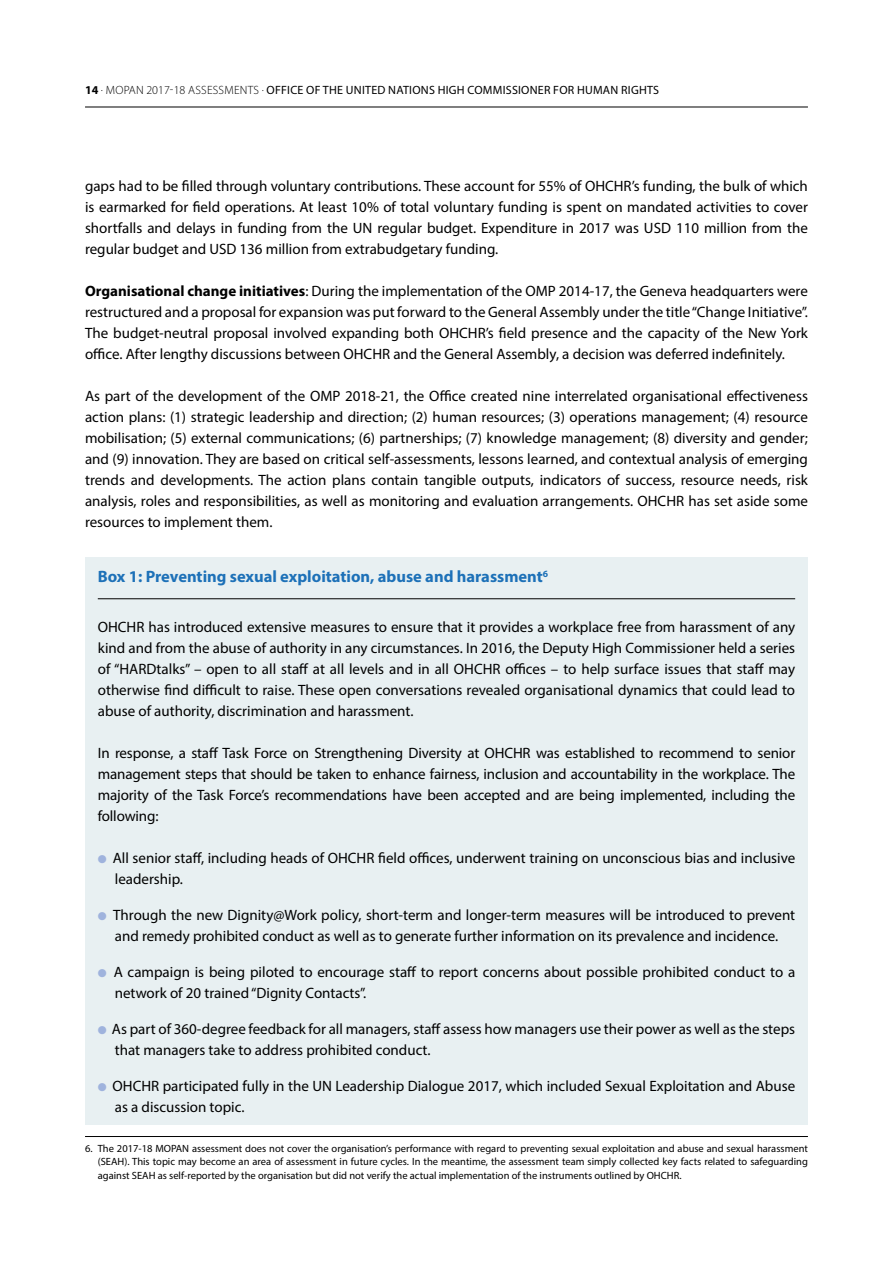
<style>
.page{position:relative;width:893px;height:1263px;background:#fff}
.page>*{position:absolute;margin:0;border:0;box-sizing:border-box;transform-origin:0 0}
.t1{font:700 16.5px "Myriad Pro";color:#1d71b8}
.t2{font:15px/21px "Myriad Pro";color:#000;text-align:justify}
.t3{font:12px "Myriad Pro";letter-spacing:.02em;color:#000}
.t4{font:10.5px/13.5px "Myriad Pro";color:#000;text-align:justify}
.s1{font-weight:700}
.s2{font-weight:300}
.s3{color:#9fb3dd}
</style>
<div class="page">
<hr style="left:85px;top:107px;width:723px;height:1px;background:#000">
<div style="left:85px;top:557px;width:723px;height:568px;background:#e8f0f2"></div>
<hr style="left:98px;top:598px;width:697px;height:1px;background:#000">
<hr style="left:85px;top:1136px;width:723px;height:1px;background:#000">
<p class="t3" style="left:85px;top:83px;width:576px"><span class="s1">14</span> <sup>.</sup> <span class="s2">MOPAN 2017-18 ASSESSMENTS </span><sup>.</sup> OFFICE OF THE UNITED NATIONS HIGH COMMISSIONER FOR HUMAN RIGHTS</p>
<p class="t2" style="left:85px;top:175px;width:724px">gaps had to be filled through voluntary contributions. These account for 55% of OHCHR’s funding, the bulk of which is earmarked for field operations. At least 10% of total voluntary funding is spent on mandated activities to cover shortfalls and delays in funding from the UN regular budget. Expenditure in 2017 was USD 110 million from the regular budget and USD 136 million from extrabudgetary funding.</p>
<p class="t2" style="left:85px;top:280px;width:724px"><span class="s1">Organisational change initiatives</span>: During the implementation of the OMP 2014-17, the Geneva headquarters were restructured and a proposal for expansion was put forward to the General Assembly under the title “Change Initiative”.<br>The budget-neutral proposal involved expanding both OHCHR’s field presence and the capacity of the New York office. After lengthy discussions between OHCHR and the General Assembly, a decision was deferred indefinitely.</p>
<p class="t2" style="left:85px;top:385px;width:724px">As part of the development of the OMP 2018-21, the Office created nine interrelated organisational effectiveness action plans: (1) strategic leadership and direction; (2) human resources; (3) operations management; (4) resource mobilisation; (5) external communications; (6) partnerships; (7) knowledge management; (8) diversity and gender; and (9) innovation. They are based on critical self-assessments, lessons learned, and contextual analysis of emerging trends and developments. The action plans contain tangible outputs, indicators of success, resource needs, risk analysis, roles and responsibilities, as well as monitoring and evaluation arrangements. OHCHR has set aside some resources to implement them.</p>
<p class="t1" style="left:98px;top:566px;width:452px">Box 1: Preventing sexual exploitation, abuse and harassment<sup>6</sup></p>
<p class="t2" style="left:98px;top:616px;width:699px">OHCHR has introduced extensive measures to ensure that it provides a workplace free from harassment of any kind and from the abuse of authority in any circumstances. In 2016, the Deputy High Commissioner held a series of “HARDtalks” – open to all staff at all levels and in all OHCHR offices – to help surface issues that staff may otherwise find difficult to raise. These open conversations revealed organisational dynamics that could lead to abuse of authority, discrimination and harassment.</p>
<p class="t2" style="left:98px;top:742px;width:699px">In response, a staff Task Force on Strengthening Diversity at OHCHR was established to recommend to senior management steps that should be taken to enhance fairness, inclusion and accountability in the workplace. The majority of the Task Force’s recommendations have been accepted and are being implemented, including the following:</p>
<p class="t2" style="left:115px;top:847px;width:682px;text-indent:-17px"><span class="s3">●</span> All senior staff, including heads of OHCHR field offices, underwent training on unconscious bias and inclusive leadership.</p>
<p class="t2" style="left:98px;top:904px;width:699px;text-align:center"><span class="s3">●</span> Through the new Dignity@Work policy, short-term and longer-term measures will be introduced to prevent and remedy prohibited conduct as well as to generate further information on its prevalence and incidence.</p>
<p class="t2" style="left:115px;top:961px;width:682px;text-indent:-17px"><span class="s3">●</span> A campaign is being piloted to encourage staff to report concerns about possible prohibited conduct to a network of 20 trained “Dignity Contacts”.</p>
<p class="t2" style="left:115px;top:1018px;width:682px;text-indent:-17px"><span class="s3">●</span> As part of 360-degree feedback for all managers, staff assess how managers use their power as well as the steps that managers take to address prohibited conduct.</p>
<p class="t2" style="left:115px;top:1075px;width:682px;text-indent:-17px"><span class="s3">●</span> OHCHR participated fully in the UN Leadership Dialogue 2017, which included Sexual Exploitation and Abuse as a discussion topic.</p>
<p class="t4" style="left:98px;top:1141px;width:712px;text-indent:-13px">6. The 2017-18 MOPAN assessment does not cover the organisation’s performance with regard to preventing sexual exploitation and abuse and sexual harassment (SEAH). This topic may become an area of assessment in future cycles. In the meantime, the assessment team simply collected key facts related to safeguarding against SEAH as self-reported by the organisation but did not verify the actual implementation of the instruments outlined by OHCHR.</p>
</div>
